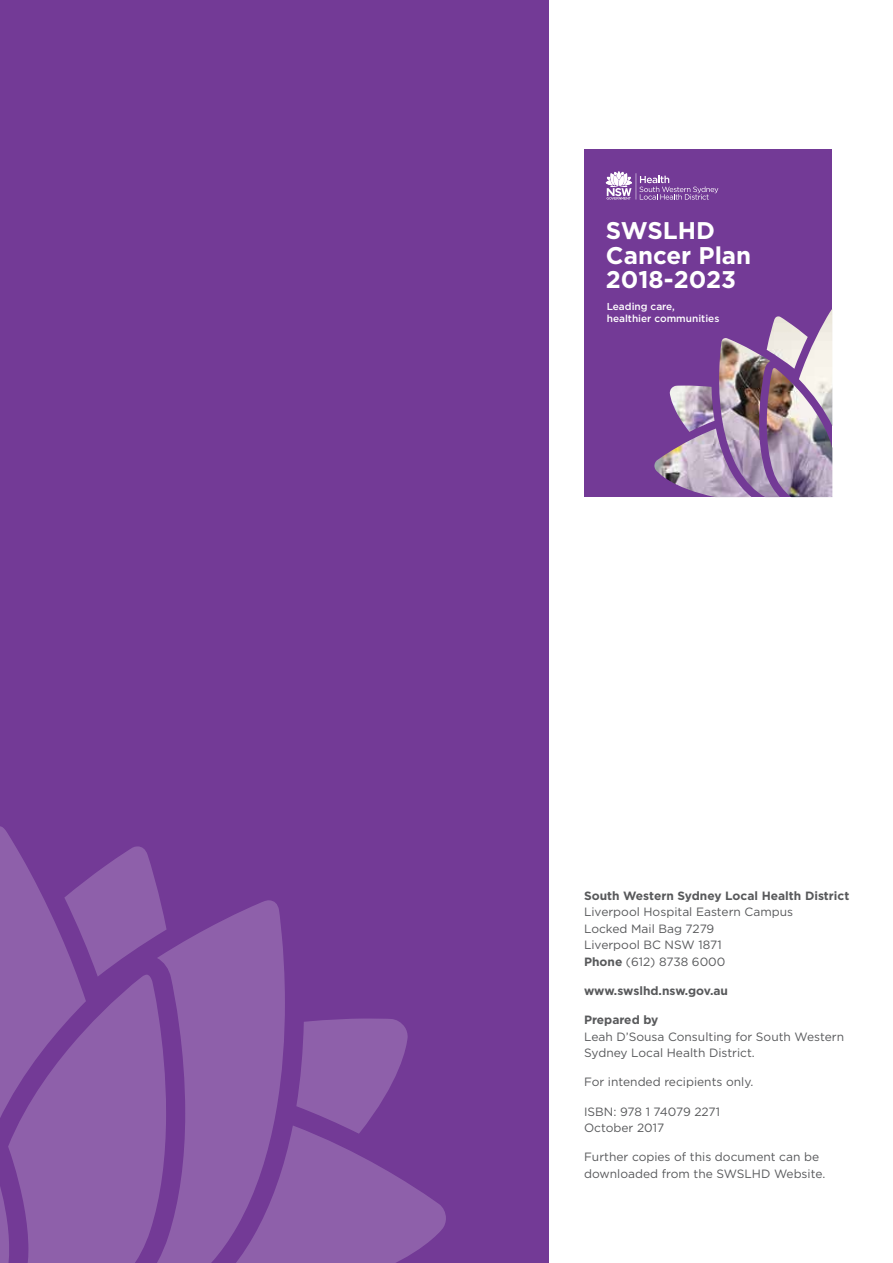
<style>
.page{position:relative;width:893px;height:1263px;background:#fff}
.page>*{position:absolute;margin:0;border:0;box-sizing:border-box;transform-origin:0 0}
.t1{font:700 24.15px/24.6px "Gotham";color:#fff}
.t2{font:12px/16.5px "Gotham";color:#58595b}
.t3{font:700 12px "Gotham";color:#58595b}
.t4{font:500 10.05px/11.7px "Gotham";color:#fff}
.s1{font-weight:700}
</style>
<div class="page">
<div style="left:0;top:0;width:548px;height:1263px;background:#733a96"></div>
<div style="left:584px;top:149px;width:248px;height:348px;background:#733a96"></div>
<img style="left:780px;top:372px;width:52px;height:125px">
<img style="left:799px;top:309px;width:33px;height:117px">
<img style="left:719px;top:338px;width:61px;height:159px">
<img style="left:767px;top:316px;width:41px;height:53px">
<img style="left:670px;top:386px;width:44px;height:42px">
<img style="left:654px;top:428px;width:98px;height:69px">
<svg style="left:606px;top:171px;width:112px;height:29px"></svg>
<svg style="left:167px;top:900px;width:118px;height:363px;fill:#8e60aa"></svg>
<svg style="left:0;top:826px;width:167px;height:437px"></svg>
<svg style="left:185px;top:1018px;width:261px;height:245px"></svg>
<h1 class="t1" style="left:606px;top:218px;width:147px">SWSLHD<br>Cancer Plan<br>2018-2023</h1>
<p class="t4" style="left:607px;top:300px;width:114px">Leading care, healthier communities</p>
<p class="t3" style="left:584px;top:887px;width:267px">South Western Sydney Local Health District</p>
<p class="t2" style="left:584px;top:903px;width:211px">Liverpool Hospital Eastern Campus<br>Locked Mail Bag 7279<br>Liverpool BC NSW 1871<br><span class="s1">Phone</span> (612) 8738 6000</p>
<p class="t3" style="left:584px;top:983px;width:146px">www.swslhd.nsw.gov.au</p>
<p class="t3" style="left:584px;top:1012px;width:76px">Prepared by</p>
<p class="t2" style="left:584px;top:1028px;width:262px">Leah D’Sousa Consulting for South Western<br>Sydney Local Health District.</p>
<p class="t2" style="left:584px;top:1074px;width:171px">For intended recipients only.</p>
<p class="t2" style="left:584px;top:1103px;width:138px">ISBN: 978 1 74079 2271<br>October 2017</p>
<p class="t2" style="left:584px;top:1149px;width:243px">Further copies of this document can be downloaded from the SWSLHD Website.</p>
</div>
